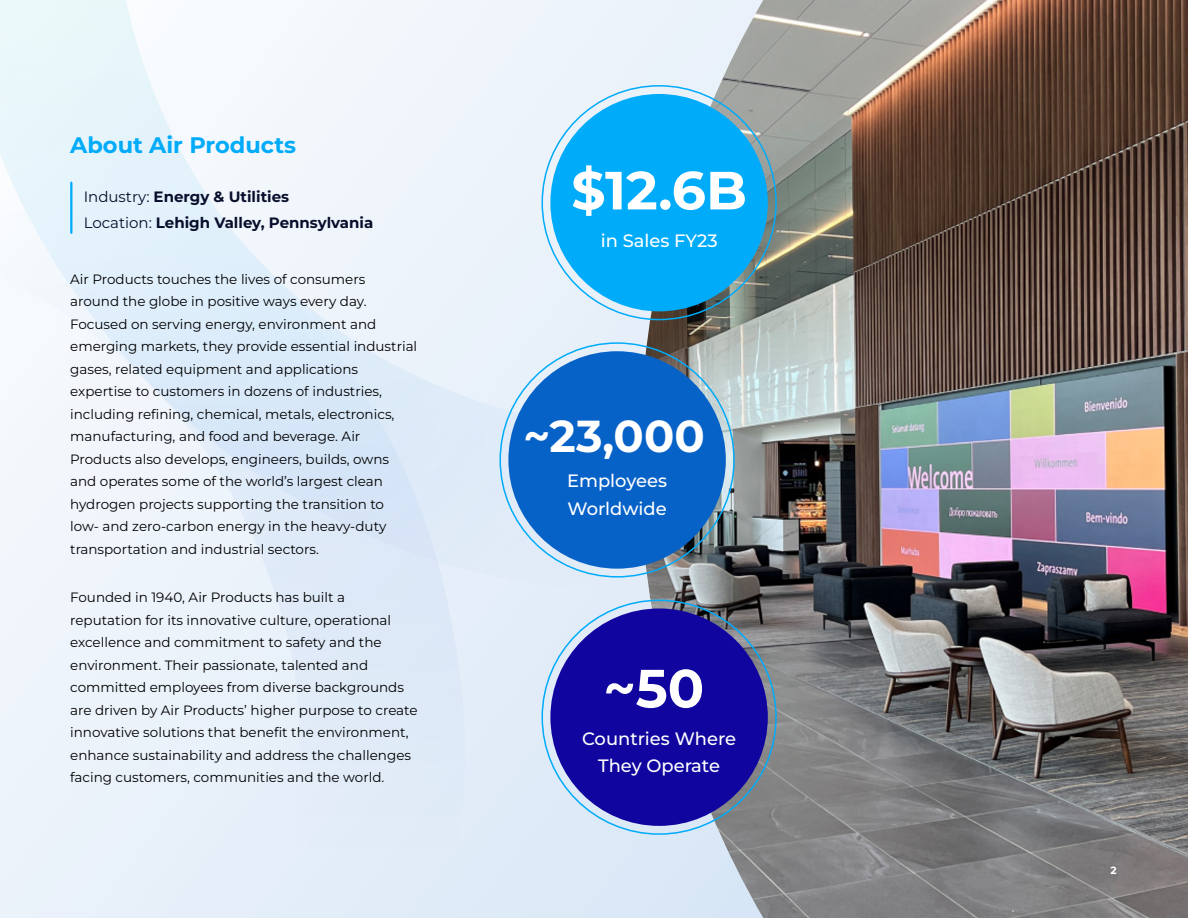
<style>
.page{position:relative;width:1188px;height:918px;background:#e3edf8}
.page>*{position:absolute;margin:0;border:0;box-sizing:border-box;transform-origin:0 0}
.t1{font:700 53.7px "Montserrat";color:#fff}
.t2{font:700 44.7px "Montserrat";color:#fff}
.t3{font:700 22.5px "Montserrat";color:#00abfa}
.t4{font:500 17.85px/27.6px "Montserrat";color:#fff;text-align:center}
.t5{font:700 15px/25.5px "Montserrat";color:#080e2b}
.t6{font:13.5px/22.5px "Montserrat";color:#000}
.t7{font:700 10.5px "Montserrat";color:#fff}
.s1{font-weight:400}
</style>
<div class="page">
<img style="left:0;top:0;width:640px;height:834px">
<img style="left:640px;top:0;width:548px;height:918px">
<hr style="left:70px;top:183px;width:2px;height:50px;background:#00abfa">
<div style="left:550px;top:94px;width:218px;height:217px;background:#00abfa;border-radius:50%"></div>
<div style="left:550px;top:608px;width:218px;height:218px;background:#10069f;border-radius:50%"></div>
<div style="left:508px;top:351px;width:218px;height:218px;background:#0762c8;border-radius:50%"></div>
<h3 class="t3" style="left:70px;top:129px;width:227px">About Air Products</h3>
<p class="t5" style="left:84px;top:183px;width:291px"><span class="s1">Industry:</span> Energy &amp; Utilities<br><span class="s1">Location:</span> Lehigh Valley, Pennsylvania</p>
<p class="t6" style="left:70px;top:267px;width:349px">Air Products touches the lives of consumers around the globe in positive ways every day.<br>Focused on serving energy, environment and emerging markets, they provide essential industrial gases, related equipment and applications expertise to customers in dozens of industries, including refining, chemical, metals, electronics, manufacturing, and food and beverage. Air Products also develops, engineers, builds, owns and operates some of the world’s largest clean hydrogen projects supporting the transition to<br>low- and zero-carbon energy in the heavy-duty transportation and industrial sectors.</p>
<p class="t6" style="left:70px;top:586px;width:349px">Founded in 1940, Air Products has built a reputation for its innovative culture, operational excellence and commitment to safety and the environment. Their passionate, talented and committed employees from diverse backgrounds are driven by Air Products’ higher purpose to create innovative solutions that benefit the environment, enhance sustainability and address the challenges facing customers, communities and the world.</p>
<h1 class="t1" style="left:571px;top:152px;width:177px">$12.6B</h1>
<h3 class="t4" style="left:601px;top:226px;width:118px">in Sales FY23</h3>
<h2 class="t2" style="left:524px;top:404px;width:183px">~23,000</h2>
<h3 class="t4" style="left:567px;top:467px;width:101px;text-align:left">Employees<br>Worldwide</h3>
<h1 class="t1" style="left:604px;top:650px;width:102px">~50</h1>
<h3 class="t4" style="left:582px;top:724px;width:156px">Countries Where<br>They Operate</h3>
<p class="t7" style="left:1111px;top:863px;width:8px">2</p>
</div>
